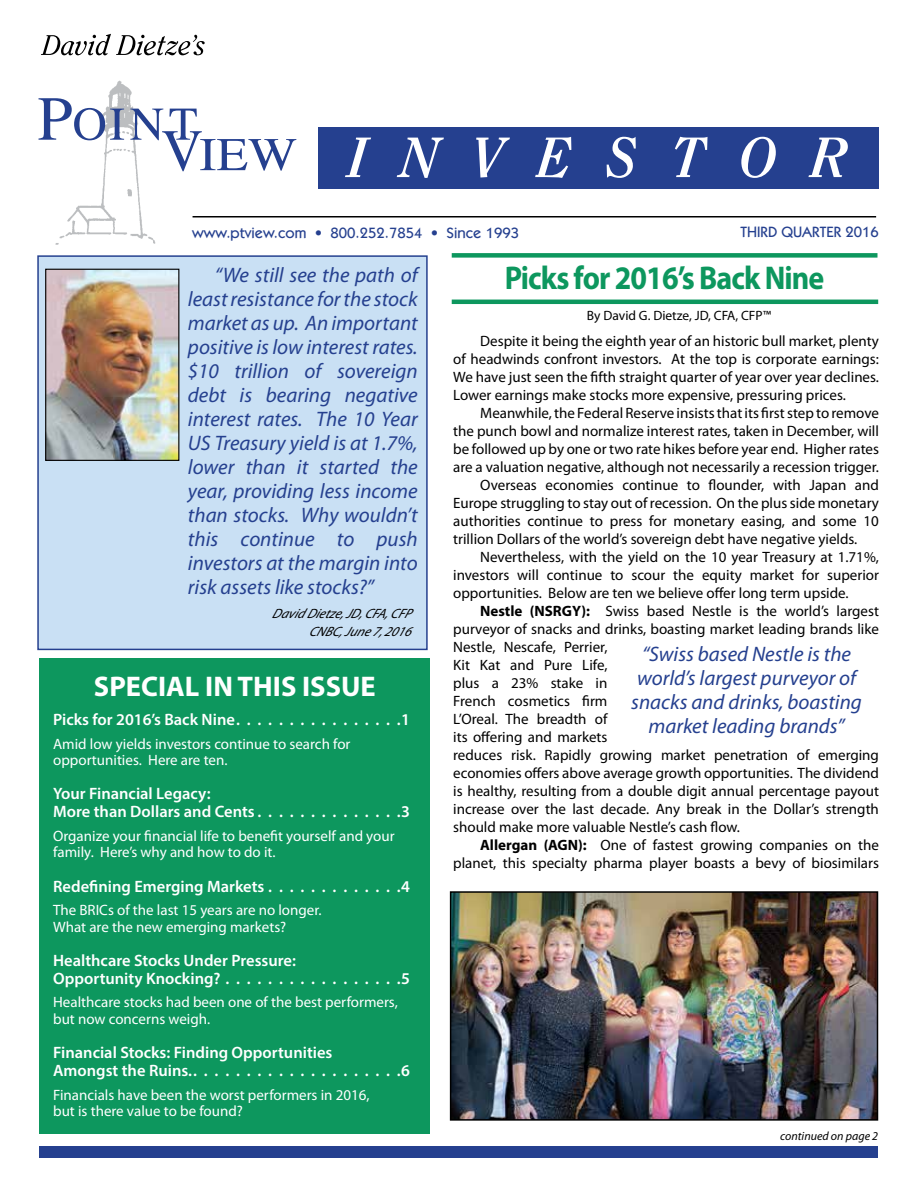
<style>
.page{position:relative;width:918px;height:1188px;background:#fff}
.page>*{position:absolute;margin:0;border:0;box-sizing:border-box;transform-origin:0 0}
.t1{font:700 33px "Myriad Pro";letter-spacing:-.03em;color:#0d975e;scale:.91 1}
.t2{font:700 28.5px "Myriad Pro";color:#fff}
.t3{font:italic 21px/24px "Myriad Pro";color:#25408f;text-align:justify}
.t4{font:600 16.5px/18px "Myriad Pro";color:#fff}
.t5{font:15px/18px "Myriad Pro";color:#000;text-align:justify}
.t6{font:15px/16.5px "Myriad Pro";color:#fff}
.t7{font:500 15px "Itc Kabel";color:#25408f}
.t8{font:italic 13.5px/18px "Myriad Pro";color:#000;text-align:right}
.t9{font:13.5px "Myriad Pro";color:#000}
.t10{font:italic 12px "Myriad Pro";color:#000}
.s1{font-weight:700}
</style>
<div class="page">
<div style="left:318px;top:127px;width:561px;height:62px;background:#25408f"></div>
<svg style="left:345px;top:138px;width:26px;height:39px"></svg>
<svg style="left:397px;top:138px;width:47px;height:40px"></svg>
<svg style="left:476px;top:138px;width:34px;height:40px"></svg>
<svg style="left:535px;top:137px;width:36px;height:41px"></svg>
<svg style="left:607px;top:137px;width:29px;height:41px"></svg>
<svg style="left:675px;top:137px;width:33px;height:40px"></svg>
<svg style="left:741px;top:137px;width:35px;height:41px"></svg>
<svg style="left:808px;top:138px;width:40px;height:39px"></svg>
<img style="left:55px;top:80px;width:117px;height:165px">
<svg style="left:39px;top:98px;width:85px;height:42px"></svg>
<svg style="left:130px;top:109px;width:166px;height:62px"></svg>
<svg style="left:41px;top:34px;width:164px;height:21px"></svg>
<div style="left:40px;top:659px;width:390px;height:475px;background:#0d975e"></div>
<hr style="left:193px;top:216px;width:683px;height:2px;background:#000">
<div style="left:40px;top:1146px;width:838px;height:12px;background:#25408f"></div>
<div style="left:452px;top:253px;width:425px;height:5px;background:#0d975e"></div>
<hr style="left:452px;top:300px;width:426px;height:4px;background:#0d975e">
<div style="left:37px;top:255px;width:391px;height:395px;background:#c9e0f4;border:2px solid #25408f"></div>
<img style="left:47px;top:271px;width:130px;height:188px">
<div style="left:45px;top:269px;width:134px;height:192px;border:1px solid #000"></div>
<img style="left:453px;top:894px;width:422px;height:224px">
<div style="left:450px;top:891px;width:428px;height:230px;border:2px solid #000"></div>
<p class="t7" style="left:192px;top:224px;width:328px">www.ptview.com • 800.252.7854 • Since 1993</p>
<p class="t7" style="left:741px;top:223px;width:140px">THIRD QUARTER 2016</p>
<p class="t3" style="left:188px;top:263px;width:231px;text-indent:27px">“We still see the path of least resistance for the stock market as up. An important positive is low interest rates. $10 trillion of sovereign debt is bearing negative interest rates. The 10 Year US Treasury yield is at 1.7%, lower than it started the year, providing less income than stocks. Why wouldn’t this continue to push investors at the margin into risk assets like stocks?”</p>
<p class="t8" style="left:272px;top:604px;width:146px">DavidDietze, JD, CFA, CFP<br>CNBC, June7, 2016</p>
<h2 class="t2" style="left:94px;top:668px;width:283px">SPECIAL IN THIS ISSUE</h2>
<p class="t4" style="left:53px;top:710px;width:358px">Picks for 2016’s Back Nine . . . . . . . . . . . . . . . 1</p>
<p class="t6" style="left:53px;top:735px;width:299px">Amid low yields investors continue to search for opportunities. Here are ten.</p>
<p class="t4" style="left:53px;top:784px;width:358px">Your Financial Legacy:<br>More than Dollars and Cents . . . . . . . . . . . . . 3</p>
<p class="t6" style="left:53px;top:827px;width:343px">Organize your financial life to benefit yourself and your family. Here’s why and how to do it.</p>
<p class="t4" style="left:53px;top:877px;width:216px">Redefining Emerging Markets .............</p>
<p class="t4" style="left:401px;top:877px;width:10px">4</p>
<p class="t6" style="left:53px;top:902px;width:270px">The BRICs of the last 15 years are no longer.<br>What are the new emerging markets?</p>
<p class="t4" style="left:53px;top:951px;width:244px">Healthcare Stocks Under Pressure:<br>Opportunity Knocking? .................</p>
<p class="t4" style="left:401px;top:969px;width:10px">5</p>
<p class="t6" style="left:53px;top:994px;width:346px">Healthcare stocks had been one of the best performers, but now concerns weigh.</p>
<p class="t4" style="left:53px;top:1043px;width:358px">Financial Stocks: Finding Opportunities<br>Amongst the Ruins. . . . . . . . . . . . . . . . . . . . 6</p>
<p class="t6" style="left:53px;top:1086px;width:318px">Financials have been the worst performers in 2016, but is there value to be found?</p>
<h1 class="t1" style="left:505px;top:257px;width:353px">Picks for 2016’s Back Nine</h1>
<p class="t9" style="left:587px;top:307px;width:186px">By David G. Dietze, JD, CFA, CFP™</p>
<p class="t5" style="left:453px;top:332px;width:427px;text-indent:27px">Despite it being the eighth year of an historic bull market, plenty of headwinds confront investors. At the top is corporate earnings:<br>We have just seen the fifth straight quarter of year over year declines.<br>Lower earnings make stocks more expensive, pressuring prices.</p>
<p class="t5" style="left:480px;top:404px;width:400px">Meanwhile, the Federal Reserve insists that its first step to remove</p>
<p class="t5" style="left:453px;top:422px;width:427px">the punch bowl and normalize interest rates, taken in December, will</p>
<p class="t5" style="left:453px;top:440px;width:427px">be followed up by one or two rate hikes before year end. Higher rates</p>
<p class="t5" style="left:453px;top:458px;width:427px">are a valuation negative, although not necessarily a recession trigger.</p>
<p class="t5" style="left:480px;top:476px;width:400px">Overseas economies continue to flounder, with Japan and</p>
<p class="t5" style="left:453px;top:494px;width:427px">Europe struggling to stay out of recession. On the plus side monetary</p>
<p class="t5" style="left:453px;top:512px;width:427px">authorities continue to press for monetary easing, and some 10</p>
<p class="t5" style="left:453px;top:530px;width:406px">trillion Dollars of the world’s sovereign debt have negative yields.</p>
<p class="t5" style="left:480px;top:548px;width:400px">Nevertheless, with the yield on the 10 year Treasury at 1.71%,</p>
<p class="t5" style="left:453px;top:566px;width:427px">investors will continue to scour the equity market for superior</p>
<p class="t5" style="left:453px;top:584px;width:397px">opportunities. Below are ten we believe offer long term upside.</p>
<p class="t5" style="left:480px;top:602px;width:400px"><span class="s1">Nestle (NSRGY):</span> Swiss based Nestle is the world’s largest</p>
<p class="t5" style="left:453px;top:620px;width:427px">purveyor of snacks and drinks, boasting market leading brands like</p>
<p class="t5" style="left:453px;top:638px;width:156px">Nestle, Nescafe, Perrier,</p>
<p class="t5" style="left:453px;top:656px;width:156px">Kit Kat and Pure Life,</p>
<p class="t5" style="left:453px;top:674px;width:156px">plus a 23% stake in</p>
<p class="t5" style="left:453px;top:692px;width:156px">French cosmetics firm</p>
<p class="t5" style="left:453px;top:710px;width:156px">L’Oreal. The breadth of</p>
<p class="t5" style="left:453px;top:728px;width:156px">its offering and markets</p>
<p class="t5" style="left:453px;top:746px;width:427px">reduces risk. Rapidly growing market penetration of emerging</p>
<p class="t5" style="left:453px;top:764px;width:427px">economies offers above average growth opportunities. The dividend</p>
<p class="t5" style="left:453px;top:782px;width:427px">is healthy, resulting from a double digit annual percentage payout</p>
<p class="t5" style="left:453px;top:800px;width:427px">increase over the last decade. Any break in the Dollar’s strength</p>
<p class="t5" style="left:453px;top:818px;width:288px">should make more valuable Nestle’s cash flow.</p>
<p class="t5" style="left:480px;top:836px;width:400px"><span class="s1">Allergan (AGN):</span> One of fastest growing companies on the</p>
<p class="t5" style="left:453px;top:854px;width:427px">planet, this specialty pharma player boasts a bevy of biosimilars</p>
<h3 class="t3" style="left:631px;top:642px;width:232px;text-align:center">“Swiss based Nestle is the world’s largest purveyor of snacks and drinks, boasting market leading brands”</h3>
<p class="t10" style="left:780px;top:1129px;width:99px">continued on page 2</p>
</div>
